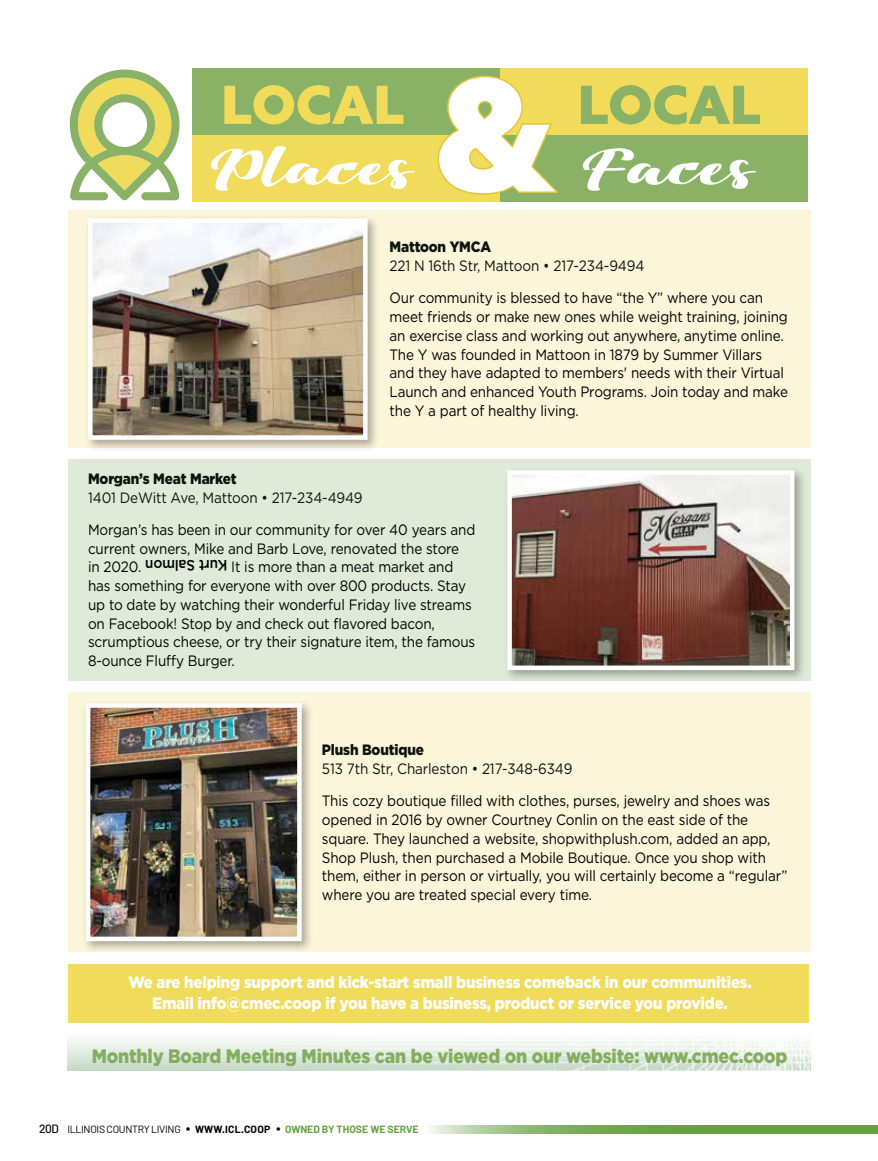
<style>
.page{position:relative;width:878px;height:1161px;background:#fff}
.page>*{position:absolute;margin:0;border:0;box-sizing:border-box;transform-origin:0 0}
.t1{font:900 157.2px "Azo Sans";color:#fff}
.t2{font:54.75px "Viksi Script";color:#fff}
.t3{font:900 52.65px "Azo Sans";color:#f0db5b}
.t4{font:900 52.65px "Azo Sans";color:#89b267}
.t5{font:900 19.5px "Gotham";letter-spacing:-.01em;color:#84ae5f;scale:.9 1}
.t6{font:900 16.5px/21px "Gotham";letter-spacing:-.01em;color:#fff;text-align:center;scale:.9 1}
.t7{font:15px/18.8px "Gotham";letter-spacing:-.01em;color:#000;scale:.9 1}
.t8{font:15px "Gotham";letter-spacing:-.01em;color:#0c140d;scale:.9 1}
.t9{font:900 15px "Gotham";letter-spacing:-.01em;color:#0c140d;scale:.9 1}
.t10{font:500 15px "Gotham";letter-spacing:-.01em;color:#000;scale:.9 1}
.t11{font:10.5px "Barlow";letter-spacing:-.03em;color:#000}
.s1{font-weight:500;font-size:12px}
.s2{font-size:15px}
.s3{font-weight:700}
.s4{font-weight:700;color:#66a142}
</style>
<div class="page">
<div style="left:68px;top:965px;width:741px;height:58px;background:#f0db5b"></div>
<img style="left:68px;top:1039px;width:742px;height:32px">
<div style="left:68px;top:210px;width:742px;height:238px;background:#fbf5da"></div>
<div style="left:68px;top:692px;width:742px;height:260px;background:#fbf5da"></div>
<div style="left:68px;top:459px;width:742px;height:222px;background:#e0ead8"></div>
<div style="left:503px;top:466px;width:303px;height:216px;background:#000;opacity:.32"></div>
<img style="left:512px;top:475px;width:277px;height:190px">
<div style="left:507px;top:470px;width:287px;height:200px;border:4px solid #fff"></div>
<div style="left:81px;top:699px;width:233px;height:255px;background:#000;opacity:.32"></div>
<img style="left:91px;top:708px;width:206px;height:228px">
<div style="left:86px;top:703px;width:216px;height:238px;border:4px solid #fff"></div>
<div style="left:84px;top:214px;width:296px;height:238px;background:#000;opacity:.32"></div>
<img style="left:93px;top:223px;width:269px;height:212px">
<div style="left:88px;top:218px;width:279px;height:222px;border:4px solid #fff"></div>
<svg style="left:70px;top:70px;width:109px;height:130px"></svg>
<div style="left:192px;top:68px;width:308px;height:67px;background:#89b267"></div>
<div style="left:500px;top:68px;width:308px;height:67px;background:#f0db5b"></div>
<div style="left:192px;top:135px;width:308px;height:66px;background:#f0db5b"></div>
<div style="left:500px;top:135px;width:308px;height:66px;background:#89b267"></div>
<svg style="left:437px;top:75px;width:121px;height:120px"></svg>
<svg style="left:429px;top:1125px;width:449px;height:8px;background:#7eaf5f"></svg>
<h1 class="t1" style="left:436px;top:31px;width:117px">&amp;</h1>
<h3 class="t3" style="left:221px;top:70px;width:184px">LOCAL</h3>
<h3 class="t4" style="left:578px;top:70px;width:184px">LOCAL</h3>
<h2 class="t2" style="left:212px;top:134px;width:202px">Places</h2>
<h2 class="t2" style="left:583px;top:134px;width:171px">Faces</h2>
<p class="t9" style="left:389px;top:237px;width:114px">Mattoon YMCA</p>
<p class="t8" style="left:389px;top:256px;width:285px">221 N 16th Str, Mattoon • 217-234-9494</p>
<p class="t7" style="left:389px;top:288px;width:444px">Our community is blessed to have “the Y” where you can meet friends or make new ones while weight training, joining an exercise class and working out anywhere, anytime online.<br>The Y was founded in Mattoon in 1879 by Summer Villars and they have adapted to members' needs with their Virtual Launch and enhanced Youth Programs. Join today and make the Y a part of healthy living.</p>
<p class="t9" style="left:88px;top:468px;width:167px">Morgan’s Meat Market</p>
<p class="t8" style="left:88px;top:488px;width:306px">1401 DeWitt Ave, Mattoon • 217-234-4949</p>
<p class="t7" style="left:88px;top:520px;width:432px">Morgan’s has been in our community for over 40 years and current owners, Mike and Barb Love, renovated the store<br>in 2020.</p>
<p class="t10" style="left:227px;top:575px;width:93px;rotate:-180deg">Kurt Salmon</p>
<p class="t7" style="left:88px;top:557px;width:432px;text-indent:143px">It is more than a meat market and has something for everyone with over 800 products. Stay up to date by watching their wonderful Friday live streams on Facebook! Stop by and check out flavored bacon, scrumptious cheese, or try their signature item, the famous 8-ounce Fluffy Burger.</p>
<p class="t9" style="left:322px;top:740px;width:115px">Plush Boutique</p>
<p class="t8" style="left:322px;top:759px;width:280px">513 7th Str, Charleston • 217-348-6349</p>
<p class="t7" style="left:322px;top:791px;width:519px">This cozy boutique filled with clothes, purses, jewelry and shoes was opened in 2016 by owner Courtney Conlin on the east side of the square. They launched a website, shopwithplush.com, added an app, Shop Plush, then purchased a Mobile Boutique. Once you shop with them, either in person or virtually, you will certainly become a “regular” where you are treated special every time.</p>
<p class="t6" style="left:128px;top:971px;width:694px">We are helping support and kick-start small business comeback in our communities.<br>Email info@cmec.coop if you have a business, product or service you provide.</p>
<h3 class="t5" style="left:92px;top:1042px;width:774px">Monthly Board Meeting Minutes can be viewed on our website: www.cmec.coop</h3>
<p class="t11" style="left:39px;top:1123px;width:381px"><span class="s1">20D</span> ILLINOIS COUNTRY LIVING <span class="s2">•</span> <span class="s3">WWW.ICL.COOP</span> <span class="s2">•</span> <span class="s4">OWNED BY THOSE WE SERVE</span></p>
</div>
